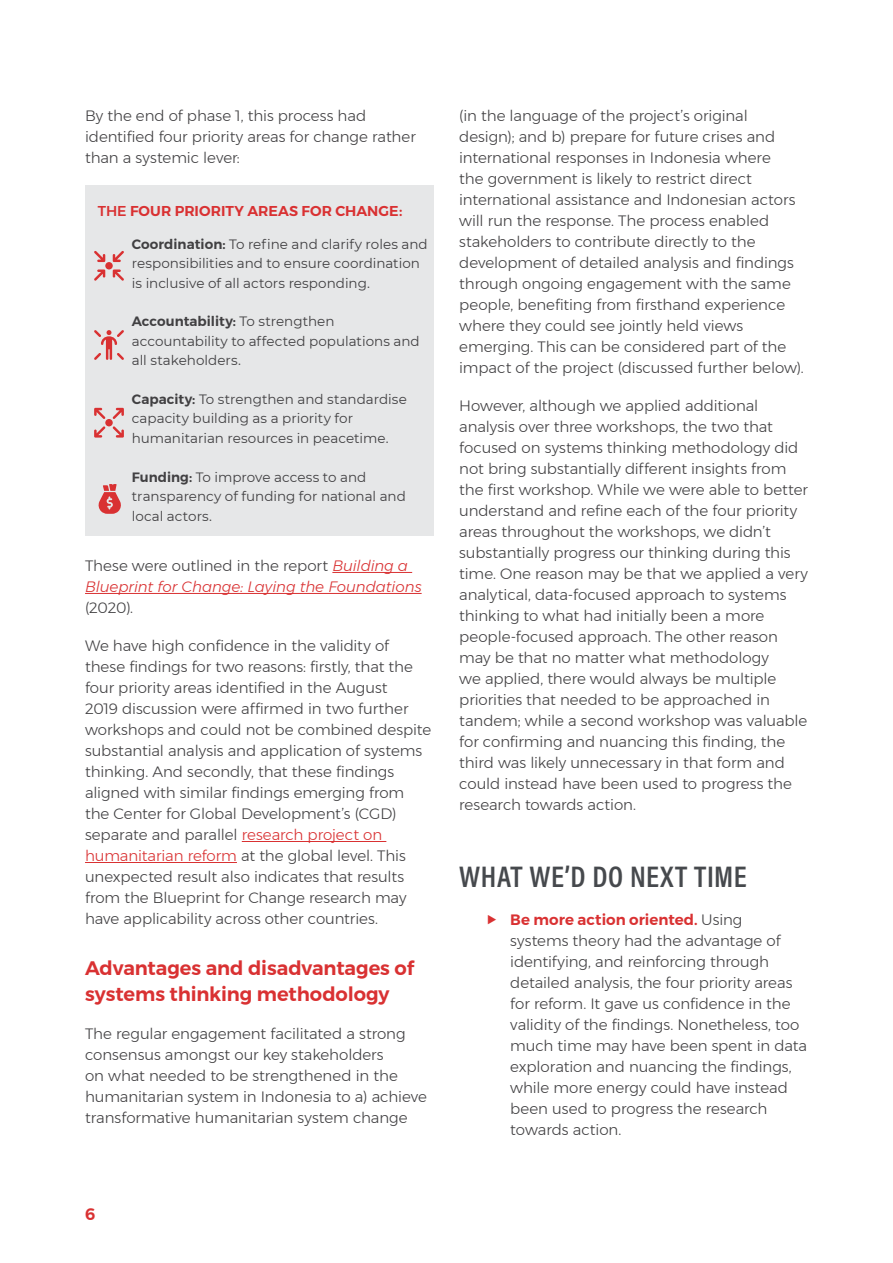
<style>
.page{position:relative;width:893px;height:1263px;background:#fff}
.page>*{position:absolute;margin:0;border:0;box-sizing:border-box;transform-origin:0 0}
.t1{font:600 30px "Acumin Pro Cond";letter-spacing:.02em;color:#46494d}
.t2{font:600 19.5px/25.5px "Montserrat";letter-spacing:-.005em;color:#d93132}
.t3{font:600 16.5px "Montserrat";color:#d93132}
.t4{font:300 15px/21px "Montserrat";letter-spacing:-.005em;color:#414042}
.t5{font:italic 300 15px/21px "Montserrat";letter-spacing:-.005em;color:#d93132}
.t6{font:600 14.25px "Montserrat";letter-spacing:.005em;color:#d93132}
.t7{font:13.5px/19.5px "Montserrat";color:#414042}
.s1{font-weight:500}
.s2{font-weight:600}
.s3{font-style:normal;color:#414042}
.s4{color:#d93132}
.s5{font-weight:600;color:#d93132}
</style>
<div class="page">
<div style="left:85px;top:185px;width:349px;height:351px;background:#e6e7e8"></div>
<hr style="left:332px;top:572px;width:80px;height:1px;background:#d93132">
<hr style="left:85px;top:593px;width:337px;height:1px;background:#d93132">
<hr style="left:242px;top:841px;width:144px;height:1px;background:#d93132">
<hr style="left:85px;top:862px;width:152px;height:1px;background:#d93132">
<svg style="left:98px;top:484px;width:23px;height:30px"></svg>
<div style="left:105px;top:262px;width:8px;height:7px;background:#d93132;border-radius:50%"></div>
<svg style="left:113px;top:251px;width:11px;height:11px"></svg>
<svg style="left:94px;top:251px;width:11px;height:11px"></svg>
<svg style="left:113px;top:269px;width:11px;height:12px"></svg>
<svg style="left:94px;top:269px;width:11px;height:12px"></svg>
<div style="left:105px;top:419px;width:8px;height:7px;background:#d93132;border-radius:50%"></div>
<svg style="left:113px;top:408px;width:11px;height:11px"></svg>
<svg style="left:94px;top:408px;width:11px;height:11px"></svg>
<svg style="left:113px;top:426px;width:11px;height:12px"></svg>
<svg style="left:94px;top:426px;width:11px;height:12px"></svg>
<svg style="left:94px;top:330px;width:30px;height:30px"></svg>
<p class="t4" style="left:85px;top:105px;width:332px">By the end of phase 1, this process had identified four priority areas for change rather than a systemic lever:</p>
<p class="t6" style="left:98px;top:200px;width:306px"><span class="s1">THE</span> FOUR PRIORITY AREAS FOR CHANGE:</p>
<p class="t7" style="left:132px;top:234px;width:297px"><span class="s2">Coordination:</span> To refine and clarify roles and responsibilities and to ensure coordination is inclusive of all actors responding.</p>
<p class="t7" style="left:132px;top:311px;width:289px"><span class="s2">Accountability:</span> To strengthen accountability to affected populations and all stakeholders.</p>
<p class="t7" style="left:132px;top:389px;width:276px"><span class="s2">Capacity:</span> To strengthen and standardise capacity building as a priority for humanitarian resources in peacetime.</p>
<p class="t7" style="left:132px;top:466px;width:276px"><span class="s2">Funding:</span> To improve access to and transparency of funding for national and local actors.</p>
<p class="t5" style="left:85px;top:555px;width:338px"><span class="s3">These were outlined in the report</span> Building a<br>Blueprint for Change: Laying the Foundations</p>
<p class="t4" style="left:85px;top:597px;width:50px">(2020).</p>
<p class="t4" style="left:85px;top:635px;width:348px">We have high confidence in the validity of these findings for two reasons: firstly, that the four priority areas identified in the August<br>2019 discussion were affirmed in two further workshops and could not be combined despite substantial analysis and application of systems thinking. And secondly, that these findings aligned with similar findings emerging from the Center for Global Development’s (CGD) separate and parallel <span class="s4">research project on humanitarian reform</span> at the global level. This unexpected result also indicates that results from the Blueprint for Change research may have applicability across other countries.</p>
<h2 class="t2" style="left:85px;top:956px;width:331px">Advantages and disadvantages of systems thinking methodology</h2>
<p class="t4" style="left:85px;top:1023px;width:343px">The regular engagement facilitated a strong consensus amongst our key stakeholders<br>on what needed to be strengthened in the humanitarian system in Indonesia to a) achieve transformative humanitarian system change</p>
<p class="t4" style="left:459px;top:105px;width:346px">(in the language of the project’s original design); and b) prepare for future crises and international responses in Indonesia where<br>the government is likely to restrict direct international assistance and Indonesian actors will run the response. The process enabled stakeholders to contribute directly to the development of detailed analysis and findings through ongoing engagement with the same people, benefiting from firsthand experience where they could see jointly held views emerging. This can be considered part of the impact of the project (discussed further below).</p>
<p class="t4" style="left:459px;top:395px;width:350px">However, although we applied additional analysis over three workshops, the two that focused on systems thinking methodology did not bring substantially different insights from the first workshop. While we were able to better understand and refine each of the four priority areas throughout the workshops, we didn’t substantially progress our thinking during this time. One reason may be that we applied a very analytical, data-focused approach to systems thinking to what had initially been a more people-focused approach. The other reason may be that no matter what methodology<br>we applied, there would always be multiple priorities that needed to be approached in tandem; while a second workshop was valuable for confirming and nuancing this finding, the third was likely unnecessary in that form and could instead have been used to progress the research towards action.</p>
<h1 class="t1" style="left:459px;top:857px;width:289px">WHAT WE’D DO NEXT TIME</h1>
<p class="t4" style="left:510px;top:909px;width:298px"><span class="s5">Be more action oriented.</span> Using<br>systems theory had the advantage of identifying, and reinforcing through detailed analysis, the four priority areas for reform. It gave us confidence in the validity of the findings. Nonetheless, too much time may have been spent in data exploration and nuancing the findings, while more energy could have instead been used to progress the research towards action.</p>
<p class="t3" style="left:85px;top:1201px;width:12px">6</p>
</div>
